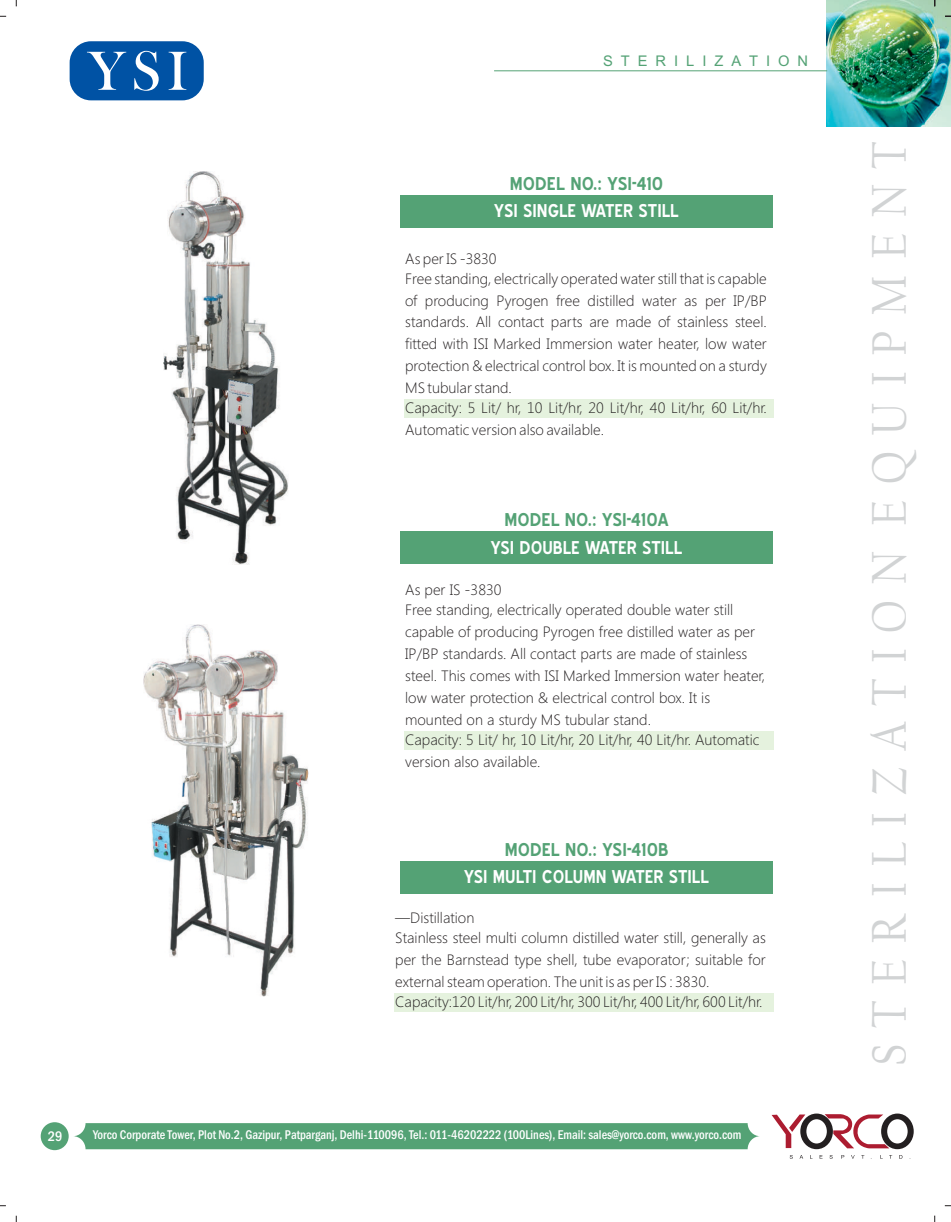
<style>
.page{position:relative;width:951px;height:1222px;background:#fff}
.page>*{position:absolute;margin:0;border:0;box-sizing:border-box;transform-origin:0 0}
.t1{font:57px "Bask Old Face";color:#fff}
.t2{font:50.55px "Californian FB";letter-spacing:.34em;color:#d1d3d4;scale:.9 1}
.t3{font:22.5px "Browallia UPC";letter-spacing:.355em;color:#54a275}
.t4{font:700 18px "Blue Highway";color:#fff;scale:.96 1}
.t5{font:700 18px "Blue Highway";color:#54a275}
.t6{font:300 15px/21.9px "Segoe UI";color:#231f20}
.t7{font:500 condensed 14.4px "Franklin Gothic";color:#fff}
.t8{font:500 condensed 13.05px "Franklin Gothic";color:#fff;scale:.94 1}
</style>
<div class="page">
<div style="left:395px;top:993px;width:379px;height:19px;background:#e5f2de"></div>
<div style="left:404px;top:731px;width:370px;height:19px;background:#e5f2de"></div>
<div style="left:404px;top:399px;width:370px;height:18px;background:#e5f2de"></div>
<img style="left:144px;top:624px;width:164px;height:372px">
<img style="left:163px;top:172px;width:125px;height:392px">
<div style="left:73px;top:1123px;width:687px;height:26px;background:#54a275;border-radius:13px"></div>
<div style="left:41px;top:1122px;width:28px;height:28px;background:#54a275;border-radius:50%"></div>
<svg style="left:771px;top:1114px;width:34px;height:34px"></svg>
<div style="left:800px;top:1113px;width:32px;height:36px;border:6px solid #231f20;border-radius:50%"></div>
<svg style="left:824px;top:1114px;width:65px;height:34px"></svg>
<div style="left:881px;top:1113px;width:32px;height:36px;border:6px solid #231f20;border-radius:50%"></div>
<svg style="left:789px;top:1155px;width:114px;height:3px"></svg>
<img style="left:826px;top:0;width:124px;height:126px">
<hr style="left:494px;top:70px;width:333px;height:1px;background:#54a275">
<div style="left:400px;top:195px;width:372px;height:33px;background:#54a275"></div>
<div style="left:400px;top:531px;width:372px;height:33px;background:#54a275"></div>
<div style="left:400px;top:861px;width:372px;height:32px;background:#54a275"></div>
<div style="left:70px;top:41px;width:134px;height:59px;background:#0052a4;border:4px solid #0052a4;border-radius:19px"></div>
<h1 class="t1" style="left:88px;top:51px;width:101px">YSI</h1>
<h3 class="t3" style="left:603px;top:47px;width:206px">STERILIZATION</h3>
<p class="t5" style="left:510px;top:176px;width:155px">MODEL NO.: YSI-410</p>
<p class="t4" style="left:494px;top:204px;width:194px">YSI SINGLE WATER STILL</p>
<p class="t6" style="left:405px;top:250px;width:363px;line-height:20px">As per IS -3830<br>Free standing, electrically operated water still that is capable</p>
<p class="t6" style="left:405px;top:291px;width:363px;text-align:justify">of producing Pyrogen free distilled water as per IP/BP standards. All contact parts are made of stainless steel. fitted with ISI Marked Immersion water heater, low water protection &amp; electrical control box. It is mounted on a sturdy MS tubular stand.</p>
<p class="t6" style="left:405px;top:398px;width:363px">Capacity: 5 Lit/ hr, 10 Lit/hr, 20 Lit/hr, 40 Lit/hr, 60 Lit/hr.<br>Automatic version also available.</p>
<p class="t5" style="left:504px;top:513px;width:165px">MODEL NO.: YSI-410A</p>
<p class="t4" style="left:490px;top:540px;width:201px">YSI DOUBLE WATER STILL</p>
<p class="t6" style="left:405px;top:581px;width:329px;line-height:20px">As per IS -3830<br>Free standing, electrically operated double water still</p>
<p class="t6" style="left:405px;top:622px;width:361px">capable of producing Pyrogen free distilled water as per IP/BP standards. All contact parts are made of stainless steel. This comes with ISI Marked Immersion water heater, low water protection &amp; electrical control box. It is mounted on a sturdy MS tubular stand.</p>
<p class="t6" style="left:405px;top:730px;width:355px">Capacity: 5 Lit/ hr, 10 Lit/hr, 20 Lit/hr, 40 Lit/hr. Automatic version also available.</p>
<p class="t5" style="left:504px;top:842px;width:165px">MODEL NO.: YSI-410B</p>
<p class="t4" style="left:464px;top:869px;width:256px">YSI MULTI COLUMN WATER STILL</p>
<p class="t6" style="left:395px;top:909px;width:372px;line-height:20px">—Distillation<br>Stainless steel multi column distilled water still, generally as</p>
<p class="t6" style="left:395px;top:950px;width:372px">per the Barnstead type shell, tube evaporator; suitable for external steam operation. The unit is as per IS : 3830.</p>
<p class="t6" style="left:395px;top:992px;width:369px">Capacity:120 Lit/hr, 200 Lit/hr, 300 Lit/hr, 400 Lit/hr, 600 Lit/hr.</p>
<p class="t7" style="left:48px;top:1131px;width:16px">29</p>
<p class="t8" style="left:93px;top:1130px;width:691px">Yorco Corporate Tower, Plot No.2, Gazipur, Patparganj, Delhi-110096, Tel.: 011-46202222 (100Lines), Email: sales@yorco.com, www.yorco.com</p>
<h2 class="t2" style="left:868px;top:1066px;width:1029px;rotate:-90deg">STERILIZATION EQUIPMENT</h2>
</div>
